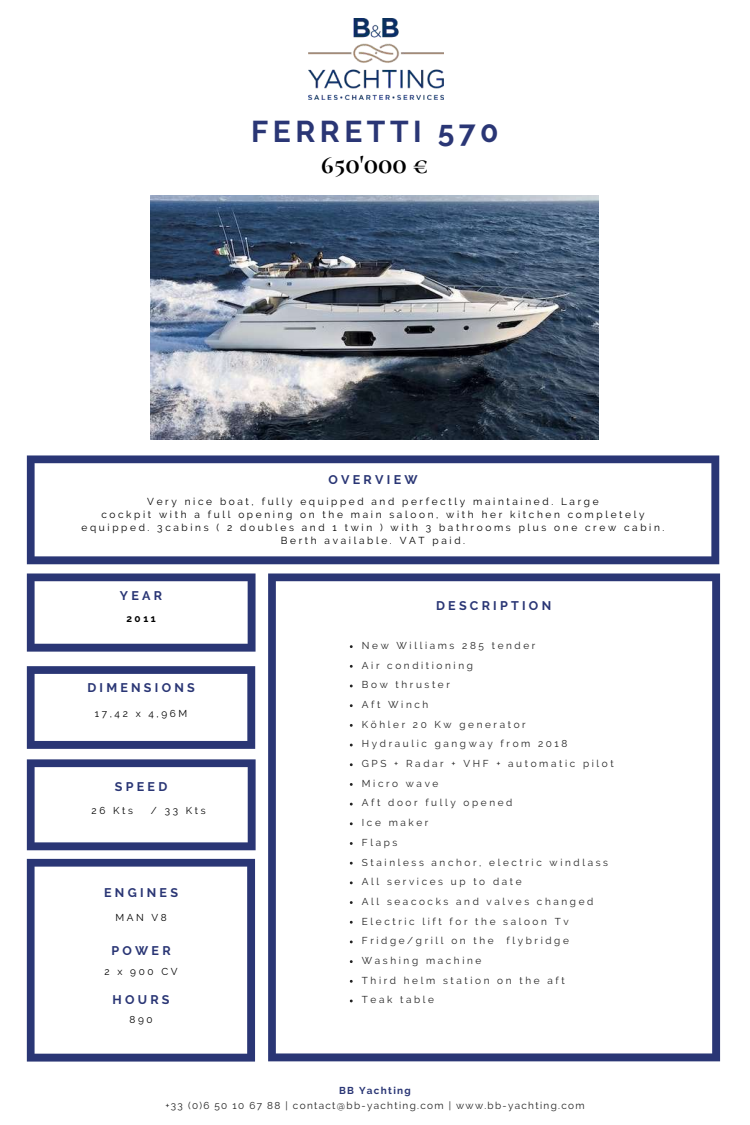
<style>
.page{position:relative;width:750px;height:1125px;background:#fff}
.page>*{position:absolute;margin:0;border:0;box-sizing:border-box;transform-origin:0 0}
.t1{font:700 30px "Raleway";letter-spacing:.15em;color:#2a3675}
.t2{font:700 26.25px "Cormorant SC";color:#000}
.t3{font:700 12.5px "Raleway";letter-spacing:.26em;color:#2a3675}
.t4{font:10.12px/13.2px "Raleway";letter-spacing:.26em;color:#000;text-align:center}
.t5{font:10px/19.8px "Raleway";letter-spacing:.26em;color:#222}
.t6{font:10px "Raleway";letter-spacing:.13em;color:#222}
.t7{font:10px "Raleway";letter-spacing:.26em;color:#000}
.t8{font:700 10px "Raleway";letter-spacing:.13em;color:#2a3675}
.t9{font:700 10px "Raleway";color:#000}
</style>
<div class="page">
<svg style="left:27px;top:666px;width:228px;height:83px"></svg>
<svg style="left:27px;top:759px;width:229px;height:91px"></svg>
<svg style="left:27px;top:859px;width:228px;height:203px"></svg>
<svg style="left:27px;top:455px;width:692px;height:109px"></svg>
<svg style="left:268px;top:573px;width:452px;height:488px"></svg>
<svg style="left:27px;top:573px;width:229px;height:79px"></svg>
<img style="left:308px;top:19px;width:135px;height:80px">
<img style="left:151px;top:195px;width:448px;height:245px">
<h1 class="t1" style="left:251px;top:114px;width:249px">FERRETTI 570</h1>
<h2 class="t2" style="left:321px;top:148px;width:109px">650'000 €</h2>
<p class="t3" style="left:328px;top:472px;width:91px">OVERVIEW</p>
<p class="t4" style="left:82px;top:494px;width:584px">Very nice boat, fully equipped and perfectly maintained. Large<br>cockpit with a full opening on the main saloon, with her kitchen completely equipped. 3cabins ( 2 doubles and 1 twin ) with 3 bathrooms plus one crew cabin.<br>Berth available. VAT paid.</p>
<p class="t3" style="left:120px;top:588px;width:44px">YEAR</p>
<p class="t9" style="left:126px;top:612px;width:31px">2011</p>
<p class="t3" style="left:87px;top:680px;width:109px">DIMENSIONS</p>
<p class="t7" style="left:95px;top:707px;width:94px">17,42 x 4,96M</p>
<p class="t3" style="left:115px;top:779px;width:54px">SPEED</p>
<p class="t7" style="left:92px;top:805px;width:43px">26 Kts</p>
<p class="t7" style="left:151px;top:805px;width:56px">/ 33 Kts</p>
<p class="t3" style="left:104px;top:885px;width:75px">ENGINES</p>
<p class="t7" style="left:115px;top:911px;width:53px">MAN V8</p>
<p class="t3" style="left:111px;top:943px;width:61px">POWER</p>
<p class="t7" style="left:105px;top:966px;width:75px">2 x 900 CV</p>
<p class="t3" style="left:113px;top:992px;width:59px">HOURS</p>
<p class="t7" style="left:130px;top:1013px;width:25px">890</p>
<p class="t3" style="left:436px;top:598px;width:117px">DESCRIPTION</p>
<p class="t5" style="left:362px;top:636px;width:253px">New Williams 285 tender<br>Air conditioning<br>Bow thruster<br>Aft Winch<br>Köhler 20 Kw generator<br>Hydraulic gangway from 2018<br>GPS + Radar + VHF + automatic pilot<br>Micro wave<br>Aft door fully opened<br>Ice maker<br>Flaps<br>Stainless anchor, electric windlass<br>All services up to date<br>All seacocks and valves changed<br>Electric lift for the saloon Tv<br>Fridge/grill on the</p>
<p class="t5" style="left:507px;top:931px;width:64px">flybridge</p>
<p class="t5" style="left:362px;top:951px;width:204px">Washing machine<br>Third helm station on the aft<br>Teak table</p>
<p class="t8" style="left:339px;top:1085px;width:73px">BB Yachting</p>
<p class="t6" style="left:165px;top:1100px;width:421px">+33 (0)6 50 10 67 88 | contact@bb-yachting.com | www.bb-yachting.com</p>
</div>
